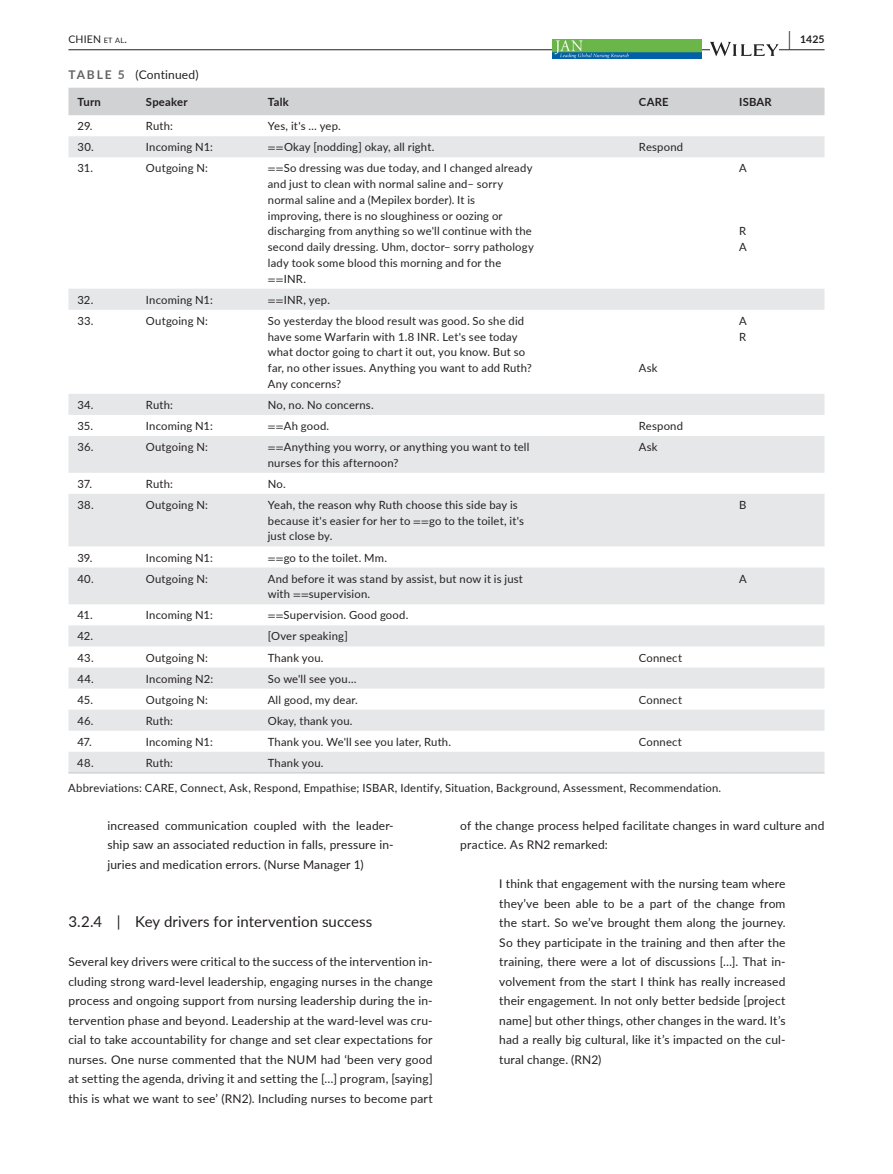
<style>
.page{position:relative;width:893px;height:1174px;background:#fff}
.page>*{position:absolute;margin:0;border:0;box-sizing:border-box;transform-origin:0 0}
.t1{font:15px "Lato";letter-spacing:.005em;color:#231f20}
.t2{font:12px/19.5px "Lato";letter-spacing:.015em;color:#231f20;text-align:justify}
.t3{font:11.25px/15.8px "Lato";letter-spacing:.015em;color:#231f20}
.t4{font:700 11.25px "Lato";letter-spacing:.02em;color:#231f20}
.t5{font:10.5px "Lato";letter-spacing:.015em;color:#231f20}
.t6{font:700 10.5px "Lato";color:#231f20}
.s1{font-size:7.35px}
.s2{font-size:19.5px}
.s3{font-weight:700;color:#636366}
.s4{font-family:"STIX"}
</style>
<div class="page">
<hr style="left:68px;top:49px;width:756px;height:1px;background:#231f20">
<img style="left:553px;top:39px;width:148px;height:20px">
<svg style="left:710px;top:42px;width:69px;height:14px"></svg>
<div style="left:68px;top:88px;width:756px;height:27px;background:#d1d2d4"></div>
<svg style="left:68px;top:136px;width:756px;height:636px"></svg>
<hr style="left:68px;top:772px;width:69px;height:1px;background:#d1d2d4">
<hr style="left:137px;top:772px;width:122px;height:1px;background:#d1d2d4">
<hr style="left:259px;top:772px;width:371px;height:1px;background:#d1d2d4">
<hr style="left:630px;top:772px;width:100px;height:1px;background:#d1d2d4">
<hr style="left:730px;top:772px;width:94px;height:1px;background:#d1d2d4">
<p class="t5" style="left:68px;top:31px;width:60px">CHIEN <span class="s1">et al</span>.</p>
<p class="t6" style="left:789px;top:31px;width:37px"><span class="s2">|</span> 1425</p>
<p class="t2" style="left:68px;top:64px;width:132px"><span class="s3">TABLE 5</span> (Continued)</p>
<p class="t4" style="left:77px;top:94px;width:25px">Turn</p>
<p class="t4" style="left:146px;top:94px;width:43px">Speaker</p>
<p class="t4" style="left:268px;top:94px;width:23px">Talk</p>
<p class="t4" style="left:639px;top:94px;width:31px">CARE</p>
<p class="t4" style="left:739px;top:94px;width:34px">ISBAR</p>
<p class="t3" style="left:77px;top:118px;width:17px">29.</p>
<p class="t3" style="left:146px;top:118px;width:29px">Ruth:</p>
<p class="t3" style="left:268px;top:118px;width:74px">Yes, it's … yep.</p>
<p class="t3" style="left:77px;top:139px;width:18px">30.</p>
<p class="t3" style="left:146px;top:139px;width:69px">Incoming N1:</p>
<p class="t3" style="left:268px;top:139px;width:168px"><span class="s4">==</span>Okay [nodding] okay, all right.</p>
<p class="t3" style="left:639px;top:139px;width:46px">Respond</p>
<p class="t3" style="left:77px;top:160px;width:17px">31.</p>
<p class="t3" style="left:146px;top:160px;width:64px">Outgoing N:</p>
<p class="t3" style="left:268px;top:160px;width:268px"><span class="s4">==</span>So dressing was due today, and I changed already and just to clean with normal saline and– sorry normal saline and a (Mepilex border). It is<br>improving, there is no sloughiness or oozing or discharging from anything so we'll continue with the second daily dressing. Uhm, doctor– sorry pathology lady took some blood this morning and for the <span class="s4">==</span>INR.</p>
<p class="t3" style="left:739px;top:160px;width:9px">A</p>
<p class="t3" style="left:739px;top:223px;width:9px">R<br>A</p>
<p class="t3" style="left:77px;top:291px;width:18px">32.</p>
<p class="t3" style="left:146px;top:291px;width:69px">Incoming N1:</p>
<p class="t3" style="left:268px;top:291px;width:64px"><span class="s4">==</span>INR, yep.</p>
<p class="t3" style="left:77px;top:312px;width:18px">33.</p>
<p class="t3" style="left:146px;top:312px;width:64px">Outgoing N:</p>
<p class="t3" style="left:268px;top:312px;width:266px">So yesterday the blood result was good. So she did have some Warfarin with 1.8 INR. Let's see today what doctor going to chart it out, you know. But so far, no other issues. Anything you want to add Ruth?<br>Any concerns?</p>
<p class="t3" style="left:639px;top:360px;width:20px">Ask</p>
<p class="t3" style="left:739px;top:312px;width:9px">A<br>R</p>
<p class="t3" style="left:77px;top:396px;width:18px">34.</p>
<p class="t3" style="left:146px;top:396px;width:29px">Ruth:</p>
<p class="t3" style="left:268px;top:396px;width:107px">No, no. No concerns.</p>
<p class="t3" style="left:77px;top:417px;width:17px">35.</p>
<p class="t3" style="left:146px;top:417px;width:69px">Incoming N1:</p>
<p class="t3" style="left:268px;top:417px;width:63px"><span class="s4">==</span>Ah good.</p>
<p class="t3" style="left:639px;top:417px;width:46px">Respond</p>
<p class="t3" style="left:77px;top:438px;width:18px">36.</p>
<p class="t3" style="left:146px;top:438px;width:64px">Outgoing N:</p>
<p class="t3" style="left:268px;top:438px;width:263px"><span class="s4">==</span>Anything you worry, or anything you want to tell nurses for this afternoon?</p>
<p class="t3" style="left:639px;top:438px;width:20px">Ask</p>
<p class="t3" style="left:77px;top:475px;width:16px">37.</p>
<p class="t3" style="left:146px;top:475px;width:29px">Ruth:</p>
<p class="t3" style="left:268px;top:475px;width:19px">No.</p>
<p class="t3" style="left:77px;top:496px;width:18px">38.</p>
<p class="t3" style="left:146px;top:496px;width:64px">Outgoing N:</p>
<p class="t3" style="left:268px;top:496px;width:258px">Yeah, the reason why Ruth choose this side bay is because it's easier for her to <span class="s4">==</span>go to the toilet, it's just close by.</p>
<p class="t3" style="left:739px;top:496px;width:9px">B</p>
<p class="t3" style="left:77px;top:549px;width:17px">39.</p>
<p class="t3" style="left:146px;top:549px;width:69px">Incoming N1:</p>
<p class="t3" style="left:268px;top:549px;width:121px"><span class="s4">==</span>go to the toilet. Mm.</p>
<p class="t3" style="left:77px;top:570px;width:18px">40.</p>
<p class="t3" style="left:146px;top:570px;width:64px">Outgoing N:</p>
<p class="t3" style="left:268px;top:570px;width:257px">And before it was stand by assist, but now it is just with <span class="s4">==</span>supervision.</p>
<p class="t3" style="left:739px;top:570px;width:9px">A</p>
<p class="t3" style="left:77px;top:607px;width:17px">41.</p>
<p class="t3" style="left:146px;top:607px;width:69px">Incoming N1:</p>
<p class="t3" style="left:268px;top:607px;width:142px"><span class="s4">==</span>Supervision. Good good.</p>
<p class="t3" style="left:77px;top:628px;width:17px">42.</p>
<p class="t3" style="left:268px;top:628px;width:82px">[Over speaking]</p>
<p class="t3" style="left:77px;top:649px;width:18px">43.</p>
<p class="t3" style="left:146px;top:649px;width:64px">Outgoing N:</p>
<p class="t3" style="left:268px;top:649px;width:57px">Thank you.</p>
<p class="t3" style="left:639px;top:649px;width:45px">Connect</p>
<p class="t3" style="left:77px;top:670px;width:18px">44.</p>
<p class="t3" style="left:146px;top:670px;width:69px">Incoming N2:</p>
<p class="t3" style="left:268px;top:670px;width:90px">So we'll see you…</p>
<p class="t3" style="left:77px;top:691px;width:17px">45.</p>
<p class="t3" style="left:146px;top:691px;width:64px">Outgoing N:</p>
<p class="t3" style="left:268px;top:691px;width:92px">All good, my dear.</p>
<p class="t3" style="left:639px;top:691px;width:45px">Connect</p>
<p class="t3" style="left:77px;top:712px;width:18px">46.</p>
<p class="t3" style="left:146px;top:712px;width:29px">Ruth:</p>
<p class="t3" style="left:268px;top:712px;width:86px">Okay, thank you.</p>
<p class="t3" style="left:77px;top:733px;width:16px">47.</p>
<p class="t3" style="left:146px;top:733px;width:69px">Incoming N1:</p>
<p class="t3" style="left:268px;top:733px;width:185px">Thank you. We'll see you later, Ruth.</p>
<p class="t3" style="left:639px;top:733px;width:45px">Connect</p>
<p class="t3" style="left:77px;top:754px;width:18px">48.</p>
<p class="t3" style="left:146px;top:754px;width:29px">Ruth:</p>
<p class="t3" style="left:268px;top:754px;width:57px">Thank you.</p>
<p class="t3" style="left:68px;top:779px;width:654px">Abbreviations: CARE, Connect, Ask, Respond, Empathise; ISBAR, Identify, Situation, Background, Assessment, Recommendation.</p>
<p class="t2" style="left:107px;top:815px;width:288px">increased communication coupled with the leader&shy;ship saw an associated reduction in falls, pressure in&shy;juries and medication errors. (Nurse Manager 1)</p>
<h1 class="t1" style="left:68px;top:911px;width:305px">3.2.4 | Key drivers for intervention success</h1>
<p class="t2" style="left:68px;top:951px;width:366px">Several key drivers were critical to the success of the intervention in&shy;cluding strong ward-level leadership, engaging nurses in the change process and ongoing support from nursing leadership during the in&shy;tervention phase and beyond. Leadership at the ward-level was cru&shy;cial to take accountability for change and set clear expectations for nurses. One nurse commented that the NUM had ‘been very good at setting the agenda, driving it and setting the […] program, [saying] this is what we want to see’ (RN2). Including nurses to become part</p>
<p class="t2" style="left:460px;top:815px;width:366px">of the change process helped facilitate changes in ward culture and practice. As RN2 remarked:</p>
<p class="t2" style="left:499px;top:873px;width:288px">I think that engagement with the nursing team where they’ve been able to be a part of the change from the start. So we’ve brought them along the journey.<br>So they participate in the training and then after the training, there were a lot of discussions […]. That in&shy;volvement from the start I think has really increased their engagement. In not only better bedside [project name] but other things, other changes in the ward. It’s had a really big cultural, like it’s impacted on the cul&shy;tural change. (RN2)</p>
</div>
